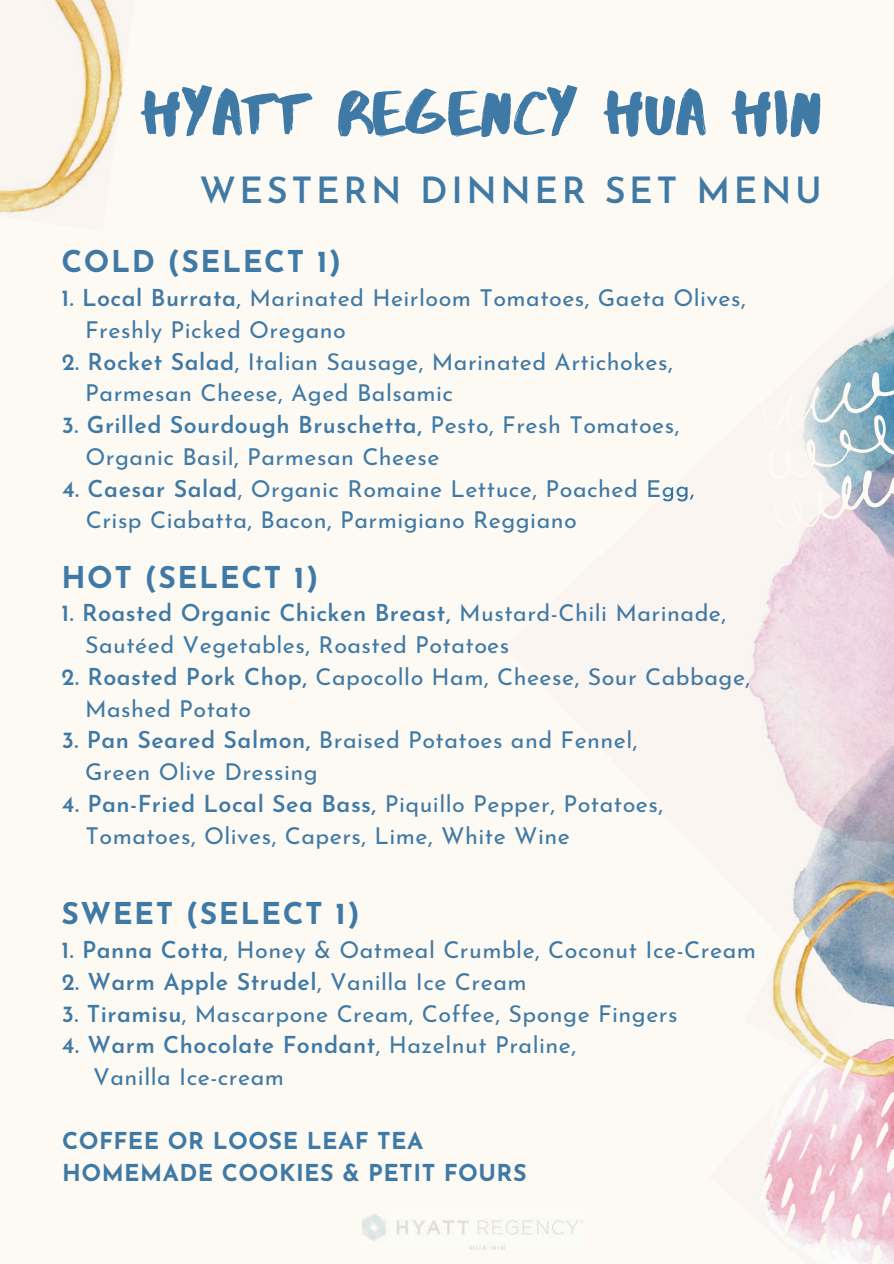
<style>
.page{position:relative;width:894px;height:1264px;background:#fff}
.page>*{position:absolute;margin:0;border:0;box-sizing:border-box;transform-origin:0 0}
.t1{font:63px "Abys";color:#3f79a5}
.t2{font:600 36px "Josefin Sans";letter-spacing:.1em;color:#3f79a5}
.t3{font:700 30px "Josefin Sans";letter-spacing:.05em;color:#3f79a5}
.t4{font:23.25px/31.8px "Josefin Sans";letter-spacing:.02em;color:#3f79a5}
.t5{font:700 23.25px/31.8px "Josefin Sans";letter-spacing:.02em;color:#3f79a5}
.t6{font:600 23.25px "Josefin Sans";letter-spacing:.02em;color:#3f79a5}
.s1{font-weight:600}
.s2{font-weight:400}
</style>
<div class="page">
<div style="left:0;top:0;width:893px;height:1263px;background:#fdfaf4"></div>
<img style="left:773px;top:745px;width:120px;height:100px">
<img style="left:665px;top:487px;width:228px;height:258px">
<img style="left:699px;top:487px;width:194px;height:180px">
<img style="left:738px;top:487px;width:155px;height:102px">
<img style="left:841px;top:344px;width:14px;height:9px">
<img style="left:855px;top:325px;width:38px;height:28px">
<img style="left:663px;top:487px;width:10px;height:14px">
<img style="left:676px;top:486px;width:11px;height:15px">
<svg style="left:689px;top:494px;width:4px;height:5px"></svg>
<img style="left:865px;top:1099px;width:28px;height:164px">
<img style="left:770px;top:944px;width:45px;height:107px">
<img style="left:785px;top:845px;width:108px;height:169px">
<img style="left:815px;top:1025px;width:78px;height:74px">
<img style="left:854px;top:980px;width:39px;height:76px">
<img style="left:0;top:0;width:124px;height:218px">
<svg style="left:762px;top:353px;width:131px;height:178px"></svg>
<svg style="left:871px;top:1244px;width:11px;height:19px"></svg>
<svg style="left:875px;top:1091px;width:18px;height:81px"></svg>
<svg style="left:881px;top:1192px;width:9px;height:23px"></svg>
<svg style="left:740px;top:1051px;width:125px;height:213px"></svg>
<img style="left:362px;top:1213px;width:221px;height:36px">
<h1 class="t1" style="left:143px;top:74px;width:679px">HYATT REGENCY HUA HIN</h1>
<h2 class="t2" style="left:199px;top:176px;width:623px">WESTERN DINNER SET MENU</h2>
<p class="t3" style="left:61px;top:250px;width:281px">COLD (SELECT 1)</p>
<p class="t4" style="left:85px;top:284px;width:662px;text-indent:-24px"><span class="s1">1. Local Burrata</span>, Marinated Heirloom Tomatoes, Gaeta Olives,<br>Freshly Picked Oregano</p>
<p class="t4" style="left:85px;top:348px;width:589px;text-indent:-24px"><span class="s1">2. Rocket Salad</span>, Italian Sausage, Marinated Artichokes,<br>Parmesan Cheese, Aged Balsamic</p>
<p class="t4" style="left:85px;top:411px;width:595px;text-indent:-24px"><span class="s1">3. Grilled Sourdough Bruschetta,</span> Pesto, Fresh Tomatoes,<br>Organic Basil, Parmesan Cheese</p>
<p class="t4" style="left:86px;top:475px;width:611px;text-indent:-24px"><span class="s1">4. Caesar Salad</span>, Organic Romaine Lettuce, Poached Egg,<br>Crisp Ciabatta, Bacon, Parmigiano Reggiano</p>
<p class="t3" style="left:61px;top:565px;width:258px">HOT (SELECT 1)</p>
<p class="t4" style="left:85px;top:599px;width:642px;text-indent:-24px"><span class="s1">1. Roasted Organic Chicken Breast,</span> Mustard-Chili Marinade,<br>Sautéed Vegetables, Roasted Potatoes</p>
<p class="t4" style="left:85px;top:663px;width:666px;text-indent:-24px"><span class="s1">2. Roasted Pork Chop,</span> Capocollo Ham, Cheese, Sour Cabbage,<br>Mashed Potato</p>
<p class="t4" style="left:85px;top:726px;width:553px;text-indent:-24px"><span class="s1">3. Pan Seared Salmon,</span> Braised Potatoes and Fennel,<br>Green Olive Dressing</p>
<p class="t4" style="left:85px;top:790px;width:579px;text-indent:-24px"><span class="s1">4. Pan-Fried Local Sea Bass,</span> Piquillo Pepper, Potatoes,<br>Tomatoes, Olives, Capers, Lime, White Wine</p>
<p class="t3" style="left:61px;top:901px;width:299px">SWEET (SELECT 1)</p>
<p class="t4" style="left:61px;top:936px;width:695px"><span class="s1">1. Panna Cotta</span>, Honey &amp; Oatmeal Crumble, Coconut Ice-Cream</p>
<p class="t6" style="left:62px;top:972px;width:466px">2. Warm Apple Strudel<span class="s2">, Vanilla Ice Cream</span></p>
<p class="t4" style="left:62px;top:999px;width:617px"><span class="s1">3. Tiramisu</span>, Mascarpone Cream, Coffee, Sponge Fingers</p>
<p class="t4" style="left:93px;top:1031px;width:484px;text-indent:-31px"><span class="s1">4. Warm Chocolate Fondant</span>, Hazelnut Praline,<br>Vanilla Ice-cream</p>
<p class="t5" style="left:62px;top:1126px;width:466px">COFFEE OR LOOSE LEAF TEA<br>HOMEMADE COOKIES &amp; PETIT FOURS</p>
</div>
